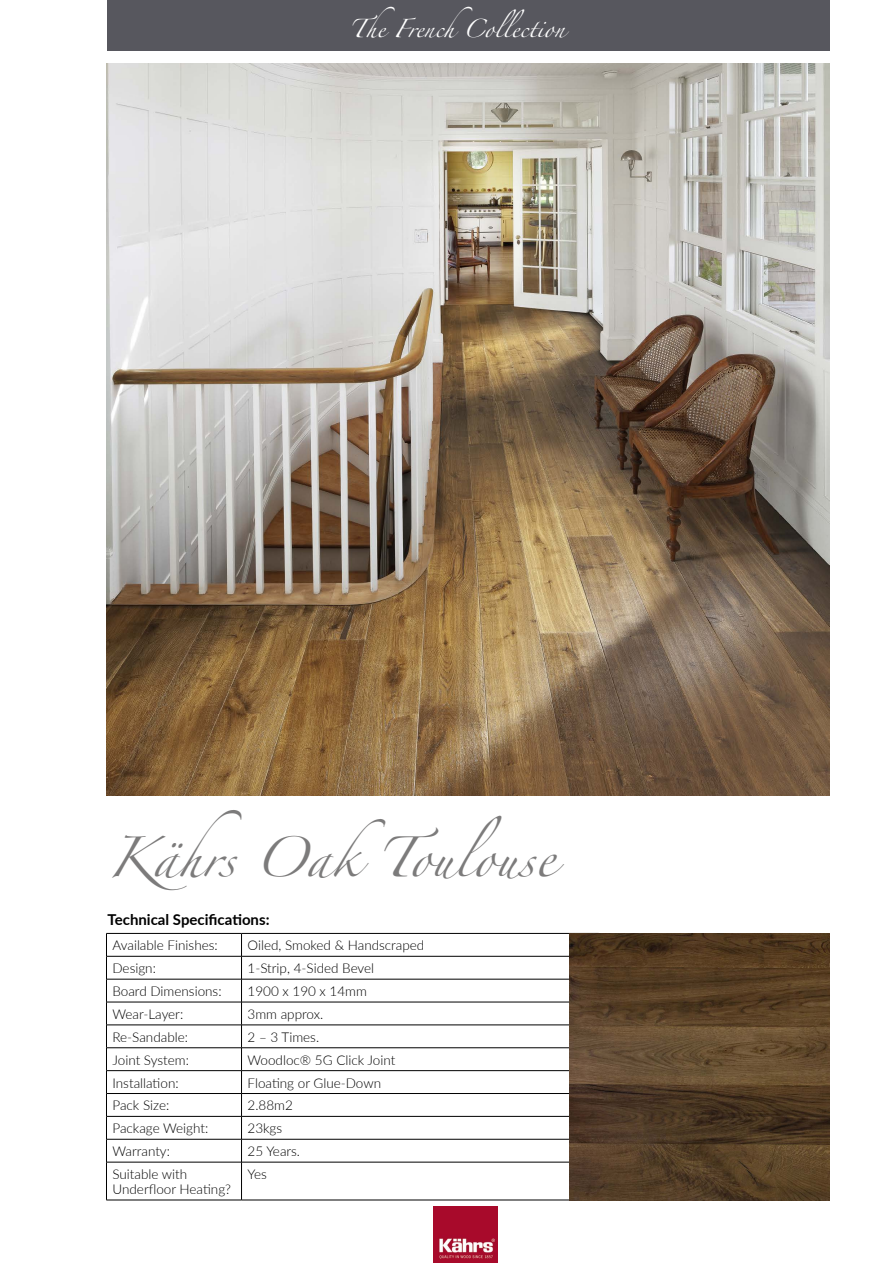
<style>
.page{position:relative;width:893px;height:1263px;background:#fff}
.page>*{position:absolute;margin:0;border:0;box-sizing:border-box;transform-origin:0 0}
.t1{font:36px "Zapfino";color:#7c7b7b}
.t2{font:16.5px "Zapfino";color:#fff}
.t3{font:700 15px "Lato";color:#000}
.t4{font:300 13.5px/15px "Lato";color:#000}
.s1{font-size:39px}
</style>
<div class="page">
<div style="left:107px;top:0;width:722px;height:51px;background:#57575e"></div>
<img style="left:434px;top:1206px;width:63px;height:57px">
<hr style="left:106px;top:933px;width:136px;height:1px;background:#000">
<hr style="left:242px;top:933px;width:357px;height:1px;background:#000">
<hr style="left:106px;top:956px;width:136px;height:1px;background:#000">
<hr style="left:242px;top:956px;width:357px;height:1px;background:#000">
<hr style="left:106px;top:979px;width:136px;height:1px;background:#000">
<hr style="left:242px;top:979px;width:357px;height:1px;background:#000">
<hr style="left:106px;top:1002px;width:136px;height:1px;background:#000">
<hr style="left:242px;top:1002px;width:357px;height:1px;background:#000">
<hr style="left:106px;top:1025px;width:136px;height:1px;background:#000">
<hr style="left:242px;top:1025px;width:357px;height:1px;background:#000">
<hr style="left:106px;top:1047px;width:136px;height:1px;background:#000">
<hr style="left:242px;top:1047px;width:357px;height:1px;background:#000">
<hr style="left:106px;top:1070px;width:136px;height:1px;background:#000">
<hr style="left:242px;top:1070px;width:357px;height:1px;background:#000">
<hr style="left:106px;top:1093px;width:136px;height:1px;background:#000">
<hr style="left:242px;top:1093px;width:357px;height:1px;background:#000">
<hr style="left:106px;top:1116px;width:136px;height:1px;background:#000">
<hr style="left:242px;top:1116px;width:357px;height:1px;background:#000">
<hr style="left:106px;top:1139px;width:136px;height:1px;background:#000">
<svg style="left:106px;top:933px;width:1px;height:229px"></svg>
<hr style="left:242px;top:1139px;width:357px;height:1px;background:#000">
<svg style="left:241px;top:933px;width:1px;height:229px"></svg>
<hr style="left:106px;top:1162px;width:136px;height:1px;background:#000">
<hr style="left:106px;top:1162px;width:1px;height:38px;background:#000">
<hr style="left:242px;top:1162px;width:357px;height:1px;background:#000">
<hr style="left:241px;top:1162px;width:1px;height:38px;background:#000">
<hr style="left:106px;top:1200px;width:136px;height:1px;background:#000">
<hr style="left:242px;top:1200px;width:357px;height:1px;background:#000">
<img style="left:106px;top:64px;width:723px;height:732px">
<img style="left:570px;top:933px;width:259px;height:267px">
<p class="t2" style="left:349px;top:22px;width:217px">The FrenchCollection</p>
<h1 class="t1" style="left:108px;top:842px;width:449px">Kährs OakToulous<span class="s1">e</span></h1>
<p class="t3" style="left:108px;top:910px;width:163px">Technical Specifications:</p>
<p class="t4" style="left:112px;top:937px;width:107px">Available Finishes:</p>
<p class="t4" style="left:248px;top:937px;width:178px">Oiled, Smoked Handscraped</p>
<p class="t4" style="left:112px;top:960px;width:45px">Design:</p>
<p class="t4" style="left:248px;top:960px;width:128px">1-Strip, 4-Sided Bevel</p>
<p class="t4" style="left:112px;top:983px;width:111px">Board Dimensions:</p>
<p class="t4" style="left:248px;top:983px;width:121px">1900 x 190 x 14mm</p>
<p class="t4" style="left:112px;top:1006px;width:72px">Wear-Layer:</p>
<p class="t4" style="left:248px;top:1006px;width:77px">3mm approx.</p>
<p class="t4" style="left:112px;top:1029px;width:77px">Re-Sandable:</p>
<p class="t4" style="left:248px;top:1029px;width:73px">2 – 3 Times.</p>
<p class="t4" style="left:112px;top:1052px;width:78px">Joint System:</p>
<p class="t4" style="left:248px;top:1052px;width:149px">Woodloc® 5G Click Joint</p>
<p class="t4" style="left:112px;top:1075px;width:68px">Installation:</p>
<p class="t4" style="left:248px;top:1075px;width:135px">Floating or Glue-Down</p>
<p class="t4" style="left:112px;top:1098px;width:58px">Pack Size:</p>
<p class="t4" style="left:248px;top:1098px;width:47px">2.88m2</p>
<p class="t4" style="left:112px;top:1120px;width:97px">Package Weight:</p>
<p class="t4" style="left:248px;top:1120px;width:36px">23kgs</p>
<p class="t4" style="left:112px;top:1143px;width:59px">Warranty:</p>
<p class="t4" style="left:248px;top:1143px;width:54px">25 Years.</p>
<p class="t4" style="left:112px;top:1166px;width:120px">Suitable with<br>Underfloor Heating?</p>
<p class="t4" style="left:248px;top:1166px;width:21px">Yes</p>
</div>
